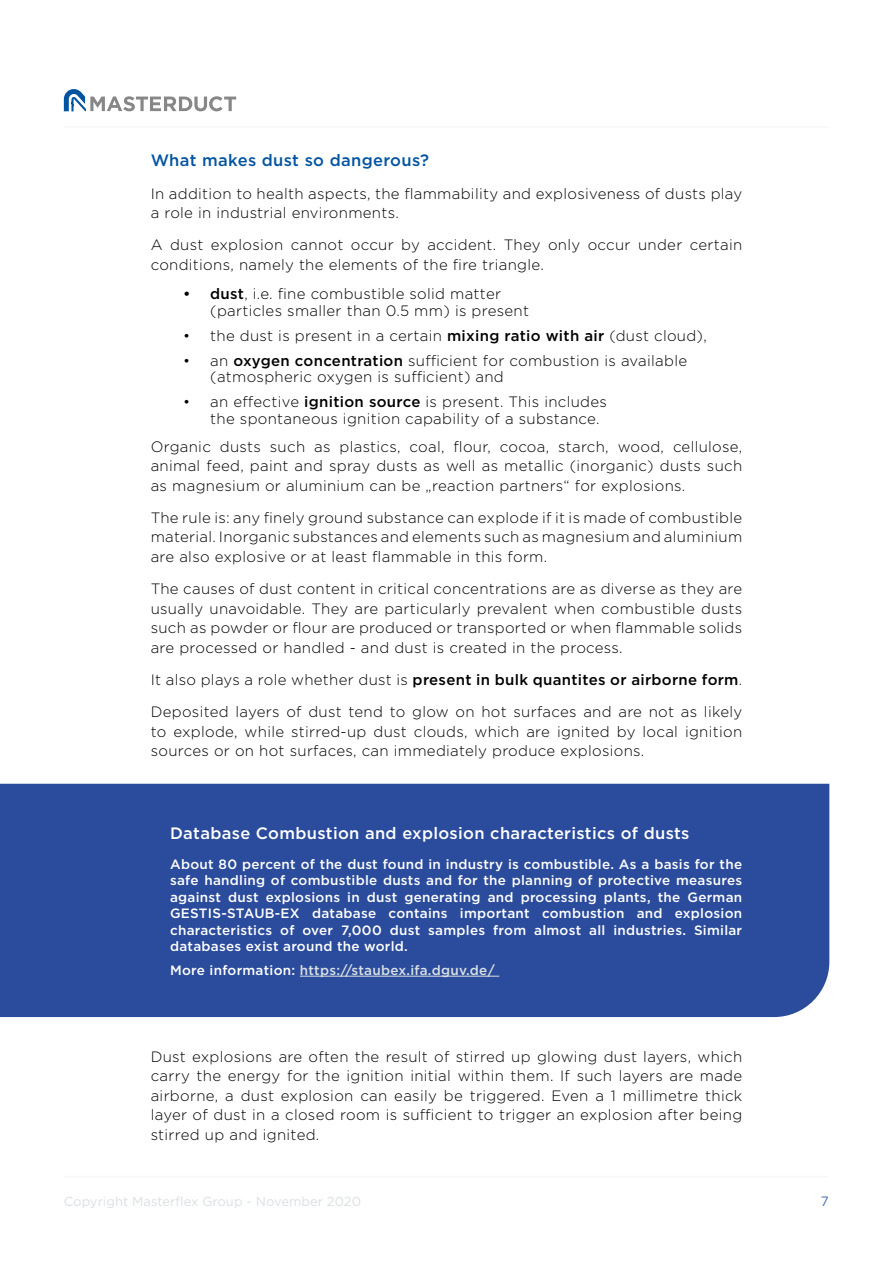
<style>
.page{position:relative;width:893px;height:1263px;background:#fff}
.page>*{position:absolute;margin:0;border:0;box-sizing:border-box;transform-origin:0 0}
.t1{font:500 16.5px "Gotham";letter-spacing:.02em;color:#fff}
.t2{font:500 16.5px "Gotham";letter-spacing:.02em;color:#0354a1}
.t3{font:300 15px/19.5px "Gotham";letter-spacing:.02em;color:#000}
.t4{font:500 13.5px/16.5px "Gotham";letter-spacing:.02em;color:#fff;text-align:justify}
.t5{font:500 13.5px "Gotham";letter-spacing:.02em;color:#dae0e3}
.t6{font:13.5px "Gotham";color:#496fb4}
.t7{font:13.05px "Gotham";color:#dae0e3}
.s1{font-weight:500}
.s2{color:#fff}
</style>
<div class="page">
<svg style="left:64px;top:89px;width:172px;height:22px"></svg>
<div style="left:0;top:784px;width:829px;height:233px;background:#2b4c9c"></div>
<hr style="left:300px;top:976px;width:199px;height:1px;background:#dae0e3">
<hr style="left:64px;top:126px;width:765px;height:2px;background:#f6f7f8">
<hr style="left:64px;top:1176px;width:765px;height:1px;background:#f6f7f8">
<p class="t2" style="left:151px;top:150px;width:280px">What makes dust so dangerous?</p>
<p class="t3" style="left:151px;top:183px;width:593px">In addition to health aspects, the flammability and explosiveness of dusts play a role in industrial environments.</p>
<p class="t3" style="left:151px;top:235px;width:593px">A dust explosion cannot occur by accident. They only occur under certain conditions, namely the elements of the fire triangle.</p>
<p class="t3" style="left:210px;top:285px;width:320px;line-height:16.5px;text-indent:-27px"><span class="s1">• dust</span>, i.e. fine combustible solid matter (particles smaller than 0.5 mm) is present</p>
<p class="t3" style="left:183px;top:325px;width:525px">• the dust is present in a certain <span class="s1">mixing ratio with air</span> (dust cloud),</p>
<p class="t3" style="left:210px;top:352px;width:478px;line-height:16.5px;text-indent:-27px">• an <span class="s1">oxygen concentration</span> sufficient for combustion is available (atmospheric oxygen is sufficient) and</p>
<p class="t3" style="left:210px;top:393px;width:398px;line-height:16.5px;text-indent:-27px">• an effective <span class="s1">ignition source</span> is present. This includes the spontaneous ignition capability of a substance.</p>
<p class="t3" style="left:151px;top:436px;width:593px;text-align:justify">Organic dusts such as plastics, coal, flour, cocoa, starch, wood, cellulose, animal feed, paint and spray dusts as well as metallic (inorganic) dusts such as magnesium or aluminium can be „reaction partners“ for explosions.</p>
<p class="t3" style="left:151px;top:507px;width:593px;text-align:justify">The rule is: any finely ground substance can explode if it is made of combustible material. Inorganic substances and elements such as magnesium and aluminium are also explosive or at least flammable in this form.</p>
<p class="t3" style="left:151px;top:579px;width:593px;text-align:justify">The causes of dust content in critical concentrations are as diverse as they are usually unavoidable. They are particularly prevalent when combustible dusts such as powder or flour are produced or transported or when flammable solids are processed or handled - and dust is created in the process.</p>
<p class="t3" style="left:151px;top:663px;width:593px;line-height:32.2px">It also plays a role whether dust is <span class="s1">present in bulk quantites or airborne form</span>.<br>Deposited layers of dust tend to glow on hot surfaces and are not as likely</p>
<p class="t3" style="left:151px;top:721px;width:593px">to explode, while stirred-up dust clouds, which are ignited by local ignition sources or on hot surfaces, can immediately produce explosions.</p>
<p class="t1" style="left:170px;top:823px;width:521px">Database Combustion and explosion characteristics of dusts</p>
<p class="t4" style="left:170px;top:855px;width:574px">About 80 percent of the dust found in industry is combustible. As a basis for the safe handling of combustible dusts and for the planning of protective measures against dust explosions in dust generating and processing plants, the German GESTIS-STAUB-EX database contains important combustion and explosion characteristics of over 7,000 dust samples from almost all industries. Similar databases exist around the world.</p>
<p class="t5" style="left:170px;top:961px;width:326px"><span class="s2">More information:</span> https://staubex.ifa.dguv.de/</p>
<p class="t3" style="left:151px;top:1046px;width:593px;text-align:justify">Dust explosions are often the result of stirred up glowing dust layers, which carry the energy for the ignition initial within them. If such layers are made airborne, a dust explosion can easily be triggered. Even a 1 millimetre thick layer of dust in a closed room is sufficient to trigger an explosion after being stirred up and ignited.</p>
<p class="t7" style="left:64px;top:1193px;width:299px">Copyright Masterflex Group - November 2020</p>
<p class="t6" style="left:821px;top:1192px;width:10px">7</p>
</div>
